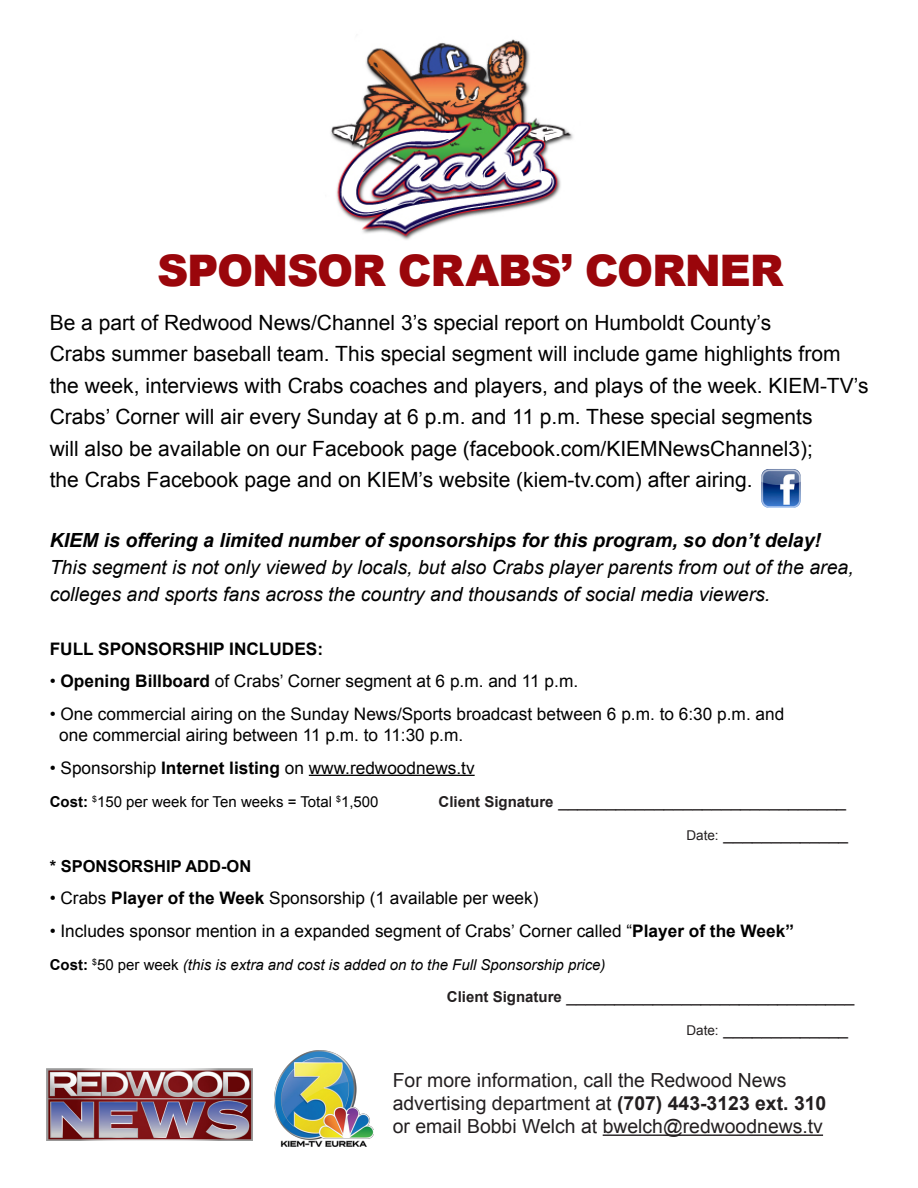
<style>
.page{position:relative;width:918px;height:1188px;background:#fff}
.page>*{position:absolute;margin:0;border:0;box-sizing:border-box;transform-origin:0 0}
.Default{font:900 43.5px "Arial";letter-spacing:-.03em;color:#9a060b}
.Default-2{font:21px/31.5px "Arial";color:#000}
.Default-3{font:italic 19.5px/27px "Arial";color:#000}
.t1{font:19.35px/23.2px "Arial";color:#231f20}
.Default-4{font:17.25px/20.7px "Arial";color:#000}
.Default-5{font:17.25px "Arial";color:#231f20}
.Default-6{font:700 17.25px "Arial";color:#000}
.Default-7{font:700 16.5px "Arial";color:#000}
.Default-8{font:italic 15px "Arial";color:#000}
.Default-9{font:15px "Arial";color:#000}
.s1{font-weight:700}
.s2{font-weight:700;font-size:15px}
.s3{font-size:13.5px}
.s4{font-weight:700;font-style:normal}
.s5{font-style:normal}
</style>
<div class="page">
<hr style="left:309px;top:775px;width:166px;height:1px;background:#000">
<img style="left:274px;top:1051px;width:100px;height:95px">
<img style="left:47px;top:1068px;width:205px;height:72px">
<img style="left:330px;top:39px;width:243px;height:201px">
<hr style="left:603px;top:1134px;width:220px;height:2px;background:#231f20">
<img style="left:761px;top:469px;width:40px;height:39px">
<p class="Default" style="left:157px;top:239px;width:628px">SPONSOR CRABS’ CORNER</p>
<p class="Default-2" style="left:50px;top:307px;width:820px">Be a part of Redwood News/Channel 3’s special report on Humboldt County’s<br>Crabs summer baseball team. This special segment will include game highlights from the week, interviews with Crabs coaches and players, and plays of the week. KIEM-TV’s Crabs’ Corner will air every Sunday at 6 p.m. and 11 p.m. These special segments<br>will also be available on our Facebook page (facebook.com/KIEMNewsChannel3);<br>the Crabs Facebook page and on KIEM’s website (kiem-tv.com) after airing.</p>
<p class="Default-3" style="left:50px;top:527px;width:806px"><span class="s1">KIEM is offering a limited number of sponsorships for this program, so don’t delay!<br></span>This segment is not only viewed by locals, but also Crabs player parents from out of the area, colleges and sports fans across the country and thousands of social media viewers.</p>
<p class="Default-6" style="left:50px;top:637px;width:275px">FULL SPONSORSHIP INCLUDES:</p>
<p class="Default-4" style="left:50px;top:671px;width:530px">• <span class="s1">Opening Billboard</span> of Crabs’ Corner segment at 6 p.m. and 11 p.m.</p>
<p class="Default-4" style="left:59px;top:704px;width:727px;text-indent:-10px">• One commercial airing on the Sunday News/Sports broadcast between 6 p.m. to 6:30 p.m. and one commercial airing between 11 p.m. to 11:30 p.m.</p>
<p class="Default-4" style="left:50px;top:757px;width:426px">• Sponsorship <span class="s1">Internet listing</span> on www.redwoodnews.tv</p>
<p class="Default-9" style="left:50px;top:792px;width:330px"><span class="s1">Cost:</span> <sup>$</sup>150 per week for Ten weeks = Total <sup>$</sup>1,500</p>
<p class="Default-5" style="left:439px;top:790px;width:409px"><span class="s2">Client Signature</span> ______________________________</p>
<p class="Default-5" style="left:686px;top:822px;width:163px"><span class="s3">Date:</span> _____________</p>
<p class="Default-7" style="left:50px;top:855px;width:203px">* SPONSORSHIP ADD-ON</p>
<p class="Default-4" style="left:50px;top:888px;width:490px">• Crabs <span class="s1">Player of the Week</span> Sponsorship (1 available per week)</p>
<p class="Default-4" style="left:50px;top:921px;width:746px">• Includes sponsor mention in a expanded segment of Crabs’ Corner called “<span class="s1">Player of the Week”</span></p>
<p class="Default-8" style="left:50px;top:955px;width:557px"><span class="s4">Cost:</span> <sup>$</sup><span class="s5">50 per week</span> (this is extra and cost is added on to the Full Sponsorship price)</p>
<p class="Default-5" style="left:447px;top:985px;width:409px"><span class="s2">Client Signature</span> ______________________________</p>
<p class="Default-5" style="left:686px;top:1018px;width:163px"><span class="s3">Date:</span> _____________</p>
<p class="t1" style="left:393px;top:1068px;width:395px">For more information, call the Redwood News</p>
<p class="t1" style="left:393px;top:1092px;width:435px">advertising department at <span class="s1">(707) 443-3123 ext. 310 </span>or email Bobbi Welch at bwelch@redwoodnews.tv</p>
</div>
